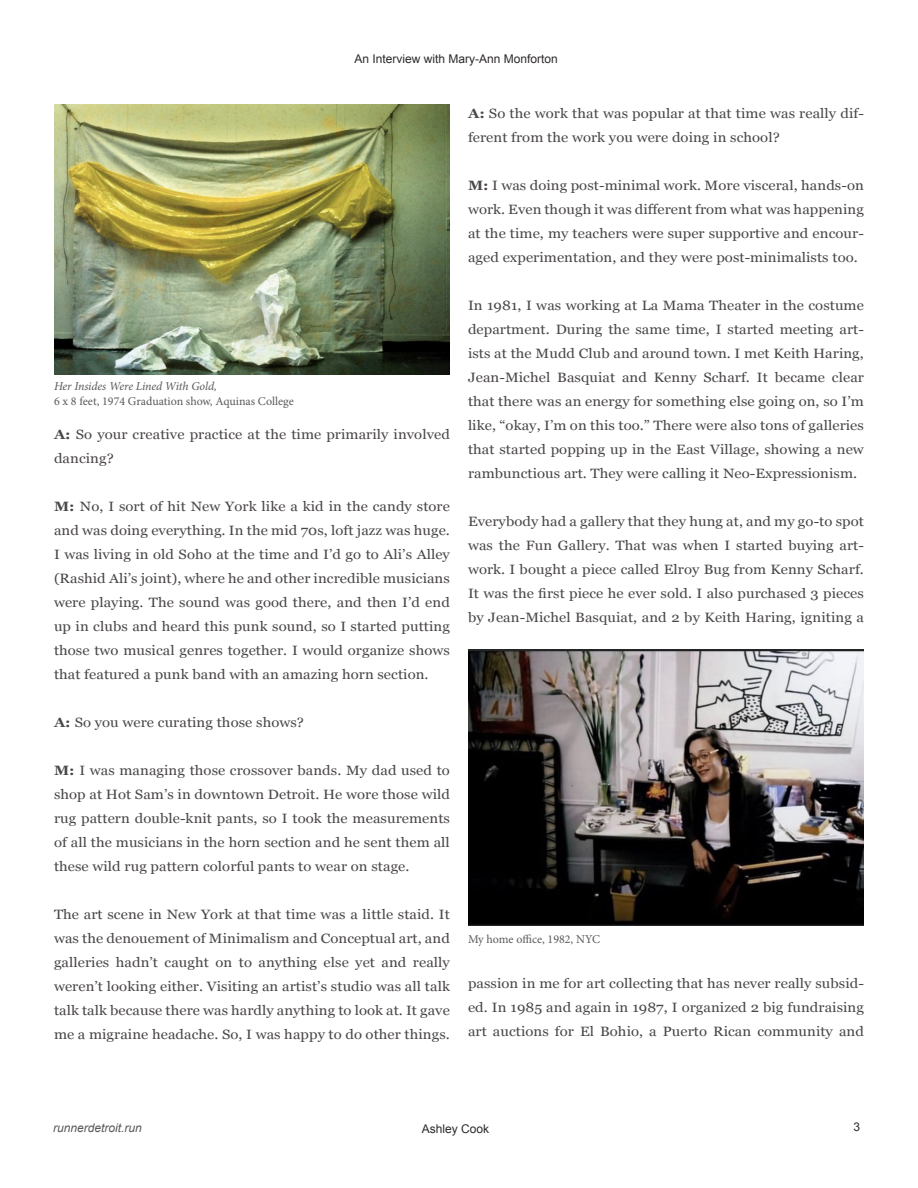
<style>
.page{position:relative;width:918px;height:1188px;background:#fff}
.page>*{position:absolute;margin:0;border:0;box-sizing:border-box;transform-origin:0 0}
.t1{font:13.5px/24px "Georgia";letter-spacing:.005em;color:#4a4647;text-align:justify;scale:1.1 1}
.t2{font:12px "Minion Pro";color:#58595b}
.t3{font:12px "Arial";color:#2d292a}
.t4{font:italic 12px "Minion Pro";letter-spacing:-.01em;color:#58595b}
.t5{font:italic 12px "Arial";color:#58595b}
.s1{font-weight:700}
</style>
<div class="page">
<img style="left:54px;top:104px;width:396px;height:270px">
<img style="left:468px;top:650px;width:396px;height:275px">
<p class="t3" style="left:354px;top:51px;width:205px">An Interview with Mary-Ann Monforton</p>
<p class="t4" style="left:54px;top:378px;width:164px">Her Insides Were Lined With Gold,</p>
<p class="t2" style="left:54px;top:393px;width:241px">6 x 8 feet, 1974 Graduation show, Aquinas College</p>
<p class="t1" style="left:54px;top:421px;width:361px"><span class="s1">A:</span> So your creative practice at the time primarily involved dancing?</p>
<p class="t1" style="left:54px;top:493px;width:361px"><span class="s1">M:</span> No, I sort of hit New York like a kid in the candy store and was doing everything. In the mid 70s, loft jazz was huge.<br>I was living in old Soho at the time and I’d go to Ali’s Alley (Rashid Ali’s joint), where he and other incredible musicians were playing. The sound was good there, and then I’d end up in clubs and heard this punk sound, so I started putting those two musical genres together. I would organize shows that featured a punk band with an amazing horn section.</p>
<p class="t1" style="left:54px;top:709px;width:229px"><span class="s1">A:</span> So you were curating those shows?</p>
<p class="t1" style="left:54px;top:757px;width:361px"><span class="s1">M:</span> I was managing those crossover bands. My dad used to shop at Hot Sam’s in downtown Detroit. He wore those wild rug pattern double-knit pants, so I took the measurements of all the musicians in the horn section and he sent them all these wild rug pattern colorful pants to wear on stage.</p>
<p class="t1" style="left:54px;top:901px;width:361px">The art scene in New York at that time was a little staid. It was the denouement of Minimalism and Conceptual art, and galleries hadn’t caught on to anything else yet and really weren’t looking either. Visiting an artist’s studio was all talk talk talk because there was hardly anything to look at. It gave me a migraine headache. So, I was happy to do other things.</p>
<p class="t1" style="left:468px;top:101px;width:361px"><span class="s1">A:</span> So the work that was popular at that time was really dif&shy;ferent from the work you were doing in school?</p>
<p class="t1" style="left:468px;top:173px;width:361px"><span class="s1">M:</span> I was doing post-minimal work. More visceral, hands-on work. Even though it was different from what was happening at the time, my teachers were super supportive and encour&shy;aged experimentation, and they were post-minimalists too.</p>
<p class="t1" style="left:468px;top:293px;width:362px">In 1981, I was working at La Mama Theater in the costume department. During the same time, I started meeting art&shy;ists at the Mudd Club and around town. I met Keith Haring, Jean-Michel Basquiat and Kenny Scharf. It became clear that there was an energy for something else going on, so I’m like, “okay, I’m on this too.” There were also tons of galleries that started popping up in the East Village, showing a new rambunctious art. They were calling it Neo-Expressionism.</p>
<p class="t1" style="left:468px;top:509px;width:361px">Everybody had a gallery that they hung at, and my go-to spot was the Fun Gallery. That was when I started buying art&shy;work. I bought a piece called Elroy Bug from Kenny Scharf.<br>It was the first piece he ever sold. I also purchased 3 pieces by Jean-Michel Basquiat, and 2 by Keith Haring, igniting a</p>
<p class="t2" style="left:468px;top:931px;width:134px">My home office, 1982, NYC</p>
<p class="t1" style="left:468px;top:970px;width:362px">passion in me for art collecting that has never really subsid&shy;ed. In 1985 and again in 1987, I organized 2 big fundraising art auctions for El Bohio, a Puerto Rican community and</p>
<p class="t5" style="left:53px;top:1120px;width:90px">runnerdetroit.run</p>
<p class="t3" style="left:853px;top:1119px;width:8px">3</p>
<p class="t3" style="left:422px;top:1121px;width:69px">Ashley Cook</p>
</div>
